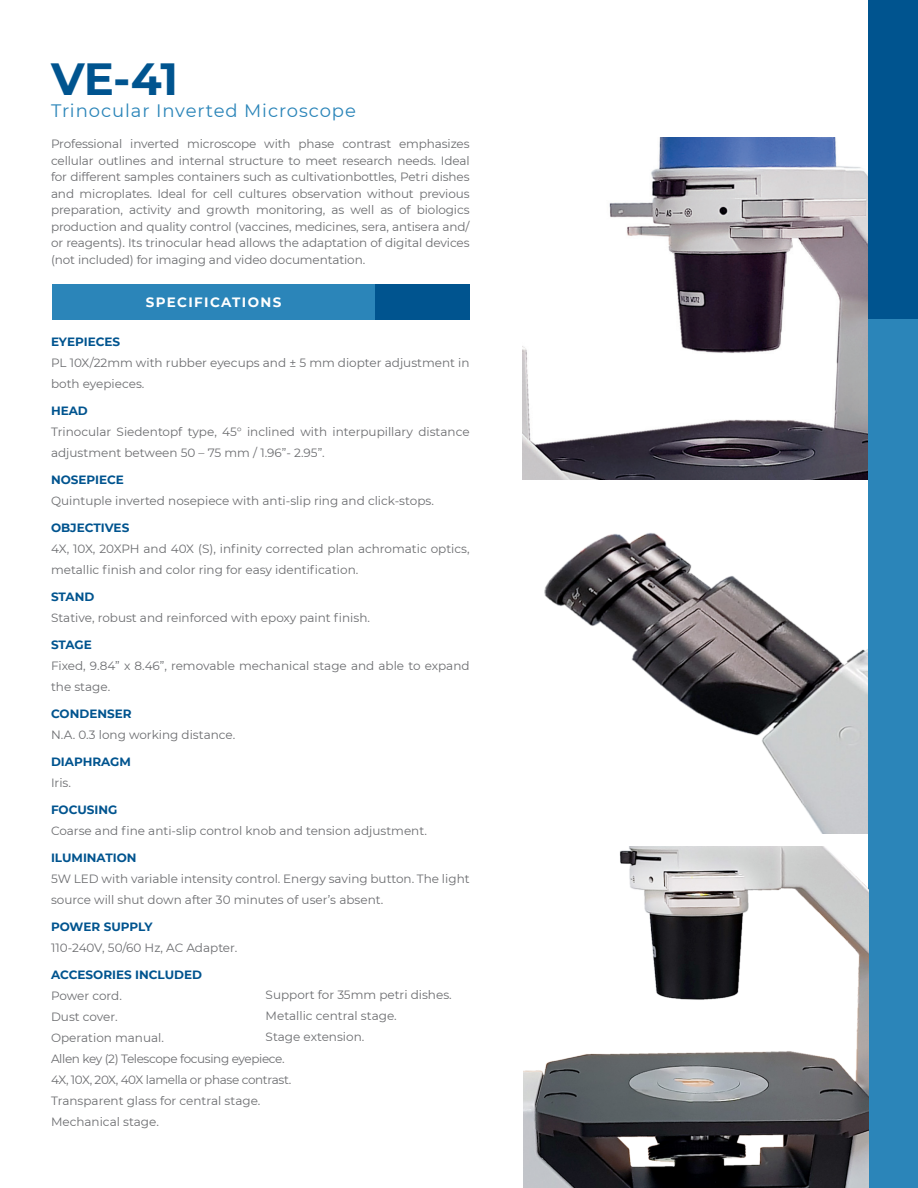
<style>
.page{position:relative;width:918px;height:1188px;background:#fff}
.page>*{position:absolute;margin:0;border:0;box-sizing:border-box;transform-origin:0 0}
.t1{font:700 45px "Montserrat";color:#00548f}
.t2{font:18px "Montserrat";letter-spacing:.05em;color:#2b85b9}
.t3{font:700 13.5px "Montserrat";letter-spacing:.1em;color:#fff}
.t4{font:12px/16.5px "Montserrat";color:#6c6d70}
.t5{font:700 12px "Montserrat";color:#00548f}
.t6{font:12px "Montserrat";letter-spacing:-.03em;color:#6c6d70}
</style>
<div class="page">
<img style="left:523px;top:138px;width:344px;height:341px">
<img style="left:544px;top:533px;width:324px;height:300px">
<div style="left:868px;top:0;width:50px;height:320px;background:#00548f"></div>
<div style="left:868px;top:320px;width:50px;height:868px;background:#2b85b9"></div>
<div style="left:375px;top:285px;width:95px;height:35px;background:#00548f"></div>
<div style="left:52px;top:285px;width:323px;height:35px;background:#2b85b9"></div>
<img style="left:524px;top:847px;width:344px;height:341px">
<p class="t1" style="left:51px;top:46px;width:129px">VE-41</p>
<p class="t2" style="left:51px;top:98px;width:306px">Trinocular Inverted Microscope</p>
<p class="t4" style="left:51px;top:135px;width:420px;text-align:justify">Professional inverted microscope with phase contrast emphasizes cellular outlines and internal structure to meet research needs. Ideal for different samples containers such as cultivationbottles, Petri dishes and microplates. Ideal for cell cultures observation without previous preparation, activity and growth monitoring, as well as of biologics production and quality control (vaccines, medicines, sera, antisera and/ or reagents). Its trinocular head allows the adaptation of digital devices (not included) for imaging and video documentation.</p>
<p class="t3" style="left:146px;top:292px;width:137px">SPECIFICATIONS</p>
<p class="t5" style="left:51px;top:333px;width:71px">EYEPIECES</p>
<p class="t4" style="left:51px;top:352px;width:420px;line-height:21px">PL 10X/22mm with rubber eyecups and ± 5 mm diopter adjustment in both eyepieces.</p>
<p class="t5" style="left:51px;top:402px;width:38px">HEAD</p>
<p class="t4" style="left:51px;top:421px;width:420px;line-height:21px">Trinocular Siedentopf type, 45° inclined with interpupillary distance adjustment between 50 – 75 mm / 1.96”- 2.95”.</p>
<p class="t5" style="left:51px;top:471px;width:75px">NOSEPIECE</p>
<p class="t4" style="left:51px;top:492px;width:384px">Quintuple inverted nosepiece with anti-slip ring and click-stops.</p>
<p class="t5" style="left:51px;top:519px;width:80px">OBJECTIVES</p>
<p class="t4" style="left:51px;top:538px;width:420px;line-height:21px">4X, 10X, 20XPH and 40X (S), infinity corrected plan achromatic optics, metallic finish and color ring for easy identification.</p>
<p class="t5" style="left:51px;top:588px;width:45px">STAND</p>
<p class="t4" style="left:51px;top:609px;width:321px">Stative, robust and reinforced with epoxy paint finish.</p>
<p class="t5" style="left:51px;top:636px;width:42px">STAGE</p>
<p class="t4" style="left:51px;top:655px;width:420px;line-height:21px">Fixed, 9.84” x 8.46”, removable mechanical stage and able to expand the stage.</p>
<p class="t5" style="left:51px;top:705px;width:82px">CONDENSER</p>
<p class="t4" style="left:51px;top:726px;width:186px">N.A. 0.3 long working distance.</p>
<p class="t5" style="left:51px;top:753px;width:82px">DIAPHRAGM</p>
<p class="t4" style="left:51px;top:774px;width:21px">Iris.</p>
<p class="t5" style="left:51px;top:801px;width:68px">FOCUSING</p>
<p class="t4" style="left:51px;top:822px;width:377px">Coarse and fine anti-slip control knob and tension adjustment.</p>
<p class="t5" style="left:51px;top:849px;width:87px">ILUMINATION</p>
<p class="t4" style="left:51px;top:868px;width:420px;line-height:21px">5W LED with variable intensity control. Energy saving button. The light source will shut down after 30 minutes of user’s absent.</p>
<p class="t5" style="left:51px;top:918px;width:103px">POWER SUPPLY</p>
<p class="t4" style="left:51px;top:939px;width:188px">110-240V, 50/60 Hz, AC Adapter.</p>
<p class="t5" style="left:51px;top:966px;width:153px">ACCESORIES INCLUDED</p>
<p class="t4" style="left:51px;top:987px;width:72px">Power cord.</p>
<p class="t4" style="left:51px;top:1008px;width:68px">Dust cover.</p>
<p class="t4" style="left:51px;top:1029px;width:114px">Operation manual.</p>
<p class="t6" style="left:51px;top:1050px;width:235px">Allen key (2) Telescope focusing eyepiece.</p>
<p class="t6" style="left:51px;top:1071px;width:242px">4X, 10X, 20X, 40X lamella or phase contrast.</p>
<p class="t4" style="left:51px;top:1092px;width:211px">Transparent glass for central stage.</p>
<p class="t4" style="left:51px;top:1113px;width:109px">Mechanical stage.</p>
<p class="t4" style="left:266px;top:986px;width:188px">Support for 35mm petri dishes.</p>
<p class="t4" style="left:266px;top:1007px;width:133px">Metallic central stage.</p>
<p class="t4" style="left:266px;top:1028px;width:100px">Stage extension.</p>
</div>
